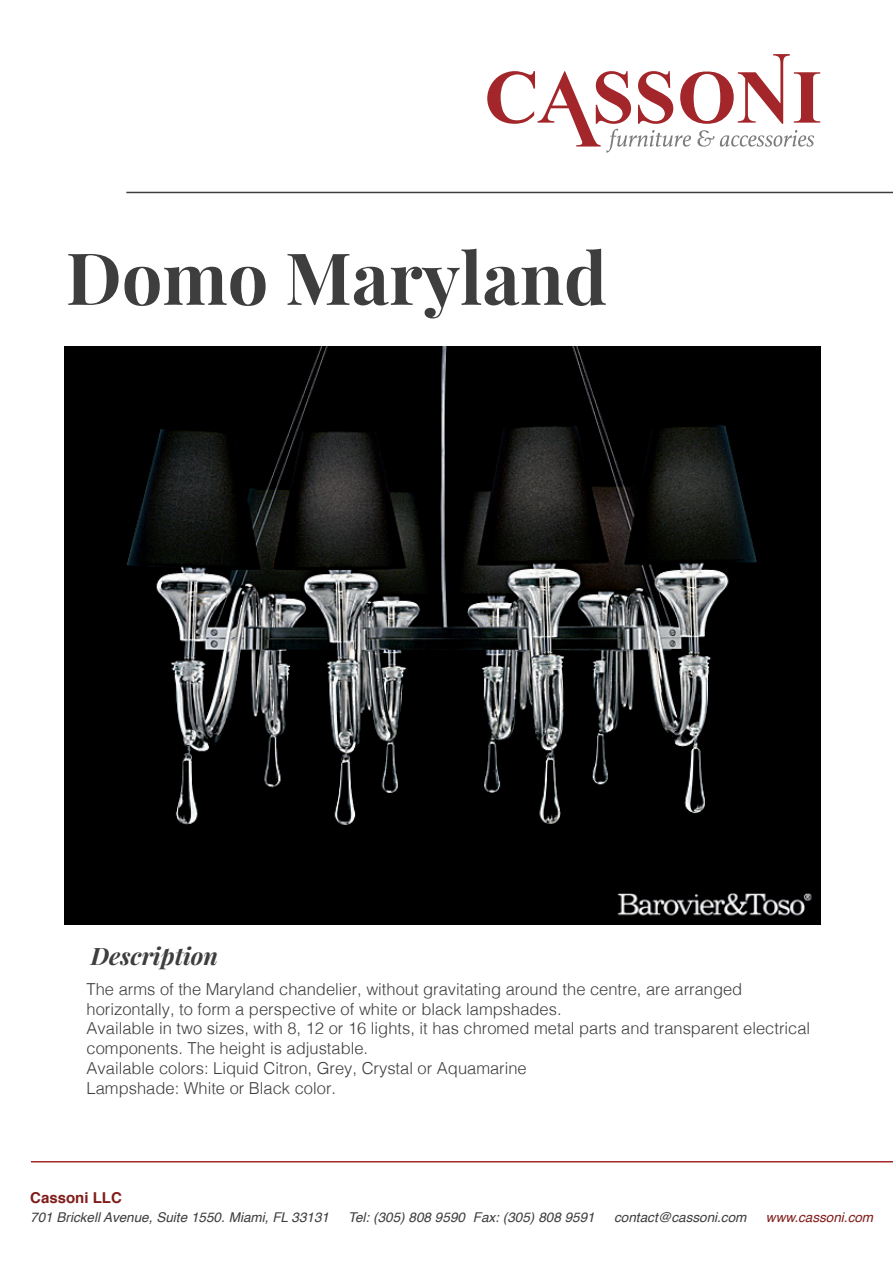
<style>
.page{position:relative;width:893px;height:1263px;background:#fff}
.page>*{position:absolute;margin:0;border:0;box-sizing:border-box;transform-origin:0 0}
.t1{font:700 72px "Playfair Display";color:#3e3e3f}
.t2{font:italic 700 24px "Playfair Display";color:#3e3e3f}
.t3{font:300 16.5px/19.8px "Helvetica";color:#3e3e3f}
.t4{font:700 15px "Helvetica";color:#801d1a}
.t5{font:italic 13.5px "Helvetica";color:#3e3e3f}
.t6{font:italic 13.5px "Helvetica";color:#801d1a}
</style>
<div class="page">
<hr style="left:31px;top:1161px;width:862px;height:1px;background:#a3272a">
<hr style="left:126px;top:192px;width:767px;height:1px;background:#3e3e3f">
<svg style="left:487px;top:54px;width:333px;height:99px"></svg>
<img style="left:64px;top:346px;width:756px;height:578px">
<h1 class="t1" style="left:66px;top:233px;width:543px">Domo Maryland</h1>
<h2 class="t2" style="left:91px;top:939px;width:129px">Description</h2>
<p class="t3" style="left:87px;top:978px;width:725px">The arms of the Maryland chandelier, without gravitating around the centre, are arranged horizontally, to form a perspective of white or black lampshades.<br>Available in two sizes, with 8, 12 or 16 lights, it has chromed metal parts and transparent electrical components. The height is adjustable.<br>Available colors: Liquid Citron, Grey, Crystal or Aquamarine<br>Lampshade: White or Black color.</p>
<p class="t4" style="left:30px;top:1185px;width:93px">Cassoni LLC</p>
<p class="t5" style="left:30px;top:1207px;width:300px">701 Brickell Avenue, Suite 1550. Miami, FL 33131</p>
<p class="t5" style="left:348px;top:1207px;width:248px">Tel: (305) 808 9590 Fax: (305) 808 9591</p>
<p class="t5" style="left:614px;top:1207px;width:134px">contact@cassoni.com</p>
<p class="t6" style="left:766px;top:1207px;width:109px">www.cassoni.com</p>
</div>
